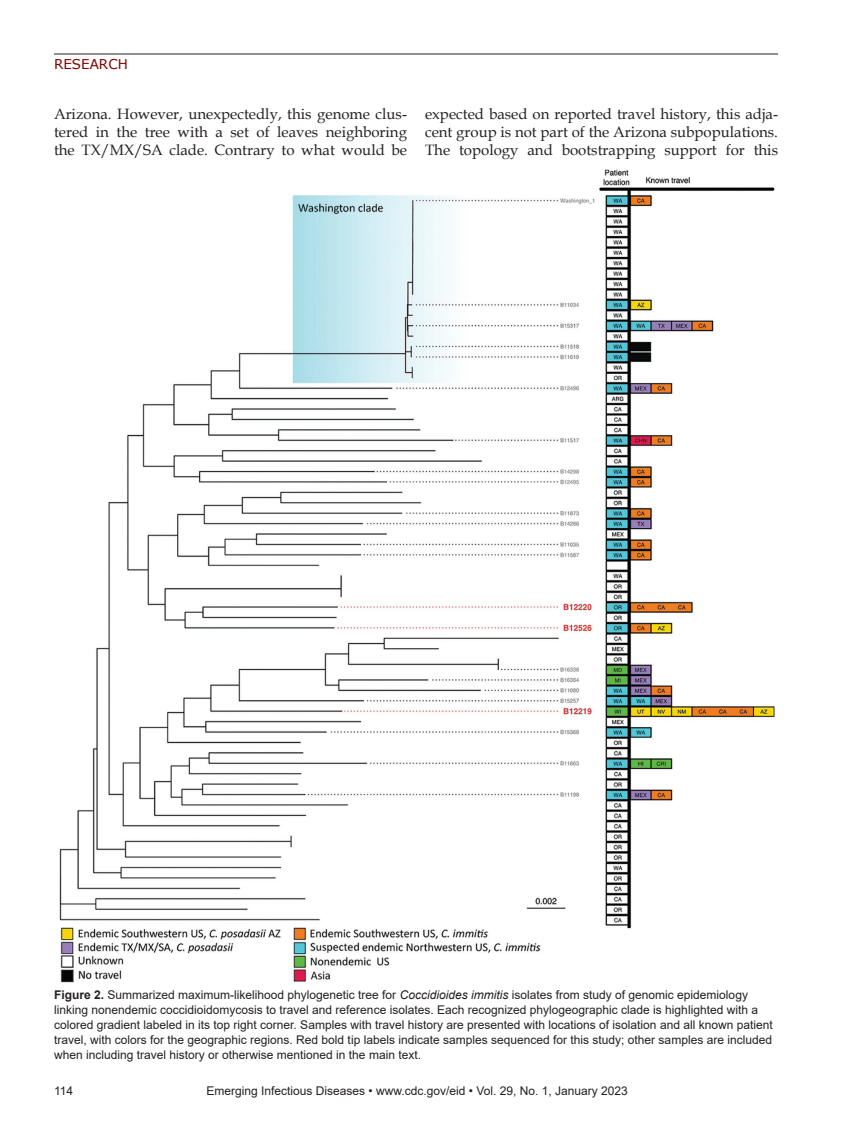
<style>
.page{position:relative;width:851px;height:1134px;background:#fff}
.page>*{position:absolute;margin:0;border:0;box-sizing:border-box;transform-origin:0 0}
.t1{font:15px/18px "Book Antiqua";color:#231f20;text-align:justify}
.t2{font:13.5px "Verdana";color:#820301}
.t3{font:12px/15px "Arial";color:#231f20}
.s1{font-weight:700}
.s2{font-style:italic}
</style>
<div class="page">
<hr style="left:54px;top:54px;width:724px;height:1px;background:#231f20">
<img style="left:59px;top:169px;width:716px;height:814px">
<p class="t2" style="left:54px;top:55px;width:75px">RESEARCH</p>
<p class="t1" style="left:54px;top:104px;width:354px">Arizona. However, unexpectedly, this genome clus&shy;tered in the tree with a set of leaves neighboring the TX/MX/SA clade. Contrary to what would be</p>
<p class="t1" style="left:425px;top:104px;width:354px">expected based on reported travel history, this adja&shy;cent group is not part of the Arizona subpopulations.<br>The topology and bootstrapping support for this</p>
<p class="t3" style="left:54px;top:987px;width:720px"><span class="s1">Figure 2.</span> Summarized maximum-likelihood phylogenetic tree for <span class="s2">Coccidioides immitis</span> isolates from study of genomic epidemiology linking nonendemic coccidioidomycosis to travel and reference isolates. Each recognized phylogeographic clade is highlighted with a colored gradient labeled in its top right corner. Samples with travel history are presented with locations of isolation and all known patient travel, with colors for the geographic regions. Red bold tip labels indicate samples sequenced for this study; other samples are included when including travel history or otherwise mentioned in the main text.</p>
<p class="t3" style="left:54px;top:1084px;width:21px">114</p>
<p class="t3" style="left:206px;top:1084px;width:423px">Emerging Infectious Diseases • www.cdc.gov/eid • Vol. 29, No. 1, January 2023</p>
</div>
